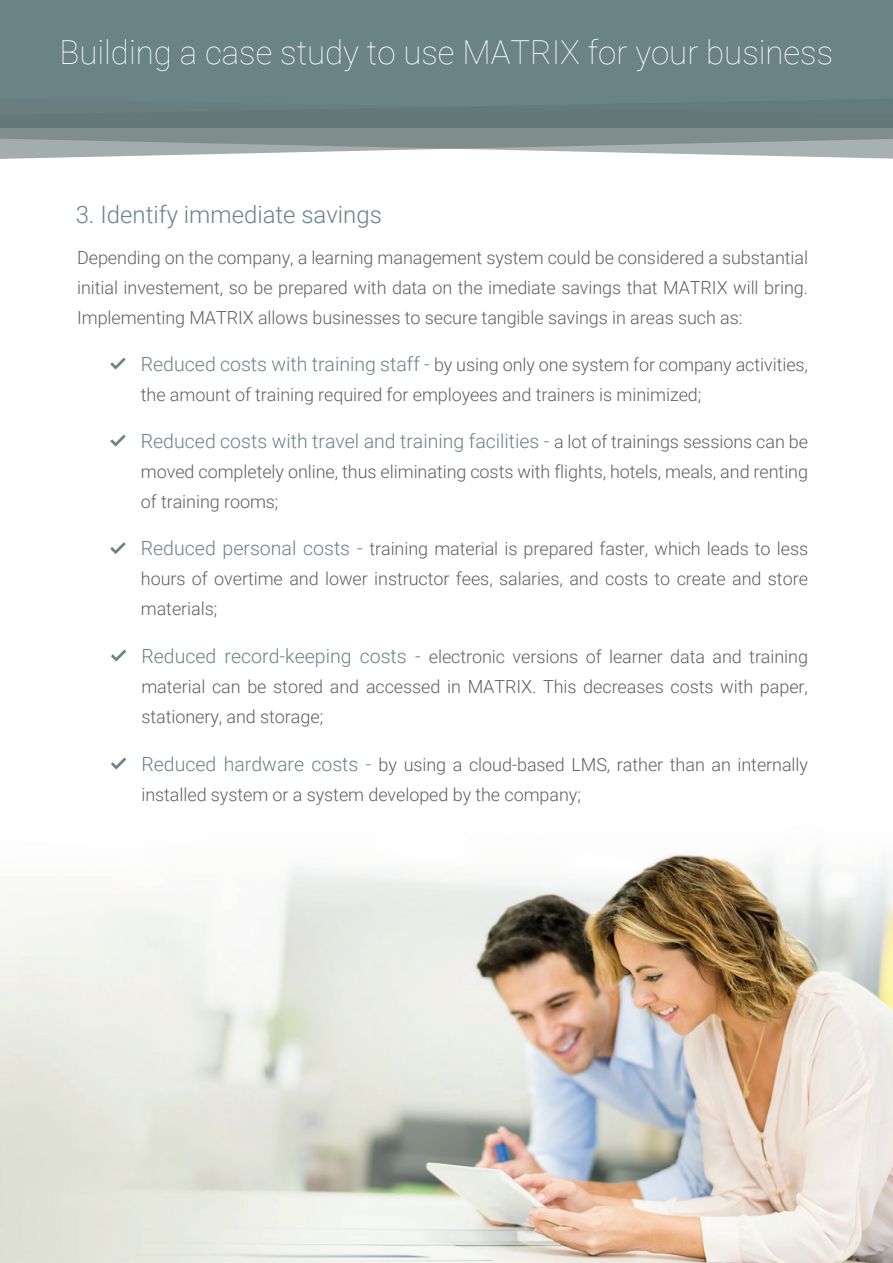
<style>
.page{position:relative;width:893px;height:1263px;background:#fff}
.page>*{position:absolute;margin:0;border:0;box-sizing:border-box;transform-origin:0 0}
.t1{font:100 33px "Roboto";color:#fff}
.t2{font:300 24px "Roboto";color:#6a8386}
.t3{font:300 19.5px "Roboto";color:#6a8386}
.t4{font:300 18px/30px "Roboto";letter-spacing:-.005em;color:#5f6060;text-align:justify}
.s1{font-size:19.5px;color:#6a8386}
.s2{font-size:18px;color:#5f6060}
</style>
<div class="page">
<img style="left:0;top:651px;width:893px;height:612px">
<svg style="left:110px;top:358px;width:16px;height:12px"></svg>
<svg style="left:110px;top:435px;width:16px;height:12px"></svg>
<svg style="left:110px;top:542px;width:16px;height:12px"></svg>
<svg style="left:111px;top:649px;width:15px;height:12px"></svg>
<svg style="left:111px;top:757px;width:15px;height:12px"></svg>
<div style="left:0;top:0;width:893px;height:127px;background:#6a8386"></div>
<svg style="left:0;top:107px;width:893px;height:52px"></svg>
<h1 class="t1" style="left:59px;top:29px;width:775px">Building a case study to use MATRIX for your business</h1>
<h2 class="t2" style="left:76px;top:197px;width:308px">3. Identify immediate savings</h2>
<p class="t4" style="left:77px;top:242px;width:733px">Depending on the company, a learning management system could be considered a substantial initial investement, so be prepared with data on the imediate savings that MATRIX will bring.<br>Implementing MATRIX allows businesses to secure tangible savings in areas such as:</p>
<p class="t4" style="left:141px;top:349px;width:669px"><span class="s1">Reduced costs with training staff -</span> by using only one system for company activities, the amount of training required for employees and trainers is minimized;</p>
<p class="t3" style="left:141px;top:427px;width:669px">Reduced costs with travel and training facilities - <span class="s2">a lot of trainings sessions can be</span></p>
<p class="t4" style="left:141px;top:456px;width:669px">moved completely online, thus eliminating costs with flights, hotels, meals, and renting of training rooms;</p>
<p class="t4" style="left:141px;top:533px;width:669px"><span class="s1">Reduced personal costs -</span> training material is prepared faster, which leads to less hours of overtime and lower instructor fees, salaries, and costs to create and store materials;</p>
<p class="t4" style="left:141px;top:641px;width:668px"><span class="s1">Reduced record-keeping costs -</span> electronic versions of learner data and training material can be stored and accessed in MATRIX. This decreases costs with paper, stationery, and storage;</p>
<p class="t4" style="left:141px;top:749px;width:668px"><span class="s1">Reduced hardware costs -</span> by using a cloud-based LMS, rather than an internally installed system or a system developed by the company;</p>
</div>
